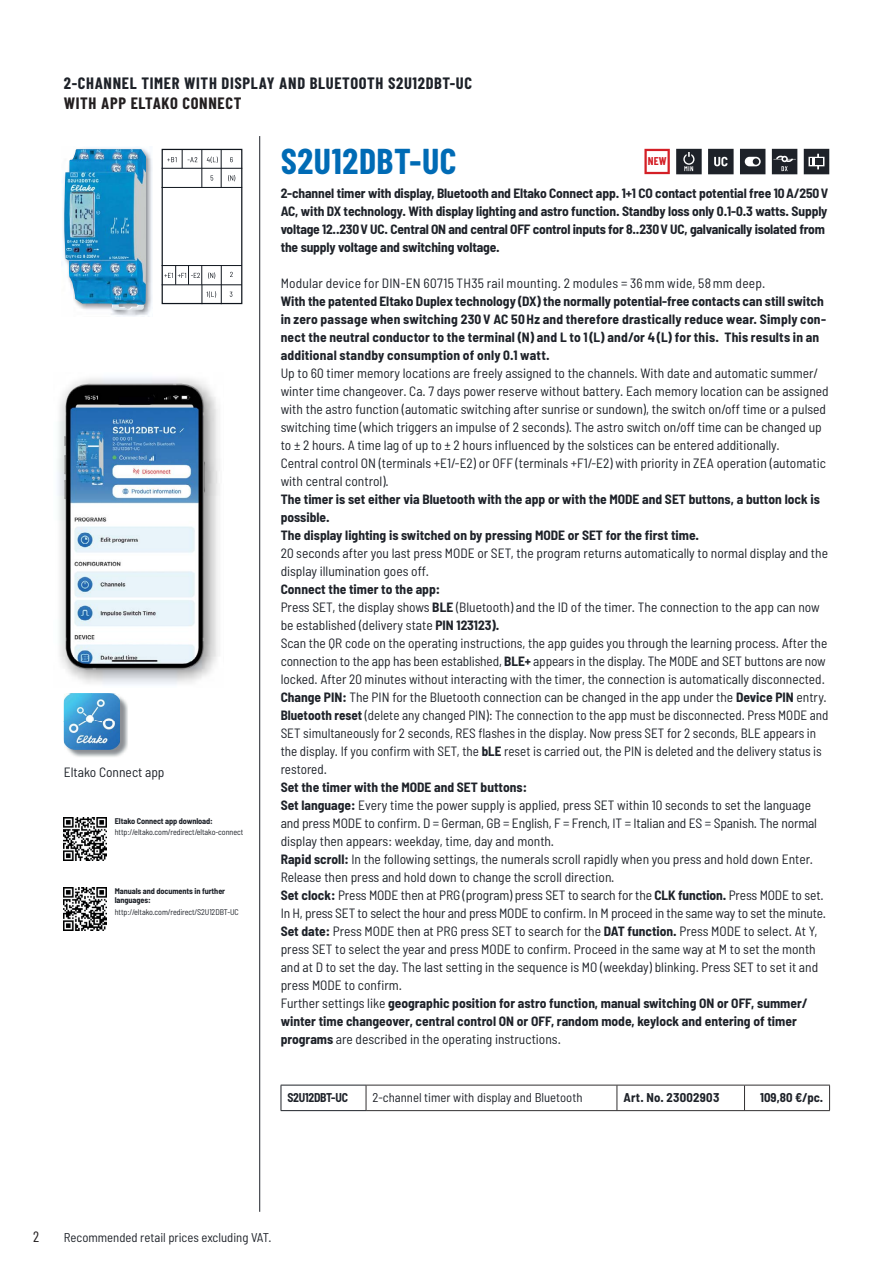
<style>
.page{position:relative;width:893px;height:1263px;background:#fff}
.page>*{position:absolute;margin:0;border:0;box-sizing:border-box;transform-origin:0 0}
.t1{font:700 36px "Barlow Condensed";letter-spacing:.02em;color:#006bb5}
.t2{font:700 16.5px "Barlow Condensed";letter-spacing:.04em;color:#1e2229}
.t3{font:700 16.5px "Barlow Condensed";letter-spacing:.04em;color:#231f20}
.t4{font:15px "Barlow Condensed";color:#231f20}
.t5{font:semi-condensed 13.5px/18px "Barlow";color:#1e2229}
.t6{font:700 semi-condensed 13.5px/18px "Barlow";color:#1e2229}
.t7{font:semi-condensed 12.75px "Barlow";color:#1e2229}
.t8{font:700 semi-condensed 12.75px "Barlow";letter-spacing:.02em;color:#1e2229}
.t9{font:700 semi-condensed 12.75px "Barlow";letter-spacing:-.02em;color:#1e2229;scale:.92 1}
.t10{font:700 semi-condensed 12.75px "Barlow";color:#1e2229}
.t11{font:700 11.25px "Barlow Condensed";color:#d41f26}
.t12{font:semi-condensed 8.25px "Barlow";letter-spacing:-.01em;color:#1e2229}
.t13{font:700 semi-condensed 8.25px/9.8px "Barlow";letter-spacing:-.01em;color:#1e2229}
.s1{font-weight:700}
</style>
<div class="page">
<svg style="left:644px;top:149px;width:26px;height:25px"></svg>
<svg style="left:772px;top:149px;width:25px;height:25px"></svg>
<svg style="left:708px;top:149px;width:25px;height:25px"></svg>
<svg style="left:740px;top:149px;width:25px;height:25px"></svg>
<div style="left:753px;top:158px;width:6px;height:7px;background:#1e2229;border-radius:50%"></div>
<svg style="left:676px;top:149px;width:26px;height:25px"></svg>
<svg style="left:804px;top:149px;width:25px;height:25px"></svg>
<hr style="left:281px;top:1085px;width:85px;height:1px;background:#1e2229">
<svg style="left:281px;top:1085px;width:1px;height:25px"></svg>
<hr style="left:281px;top:1110px;width:85px;height:1px;background:#1e2229">
<hr style="left:744px;top:1085px;width:86px;height:1px;background:#323031">
<svg style="left:829px;top:1085px;width:1px;height:25px"></svg>
<hr style="left:366px;top:1110px;width:464px;height:1px;background:#323031">
<hr style="left:366px;top:1085px;width:251px;height:1px;background:#323031">
<svg style="left:366px;top:1085px;width:1px;height:25px"></svg>
<hr style="left:617px;top:1085px;width:127px;height:1px;background:#323031">
<svg style="left:617px;top:1085px;width:1px;height:25px"></svg>
<svg style="left:744px;top:1085px;width:1px;height:25px"></svg>
<img style="left:64px;top:888px;width:42px;height:42px">
<img style="left:64px;top:383px;width:141px;height:287px">
<img style="left:64px;top:818px;width:42px;height:42px">
<img style="left:67px;top:697px;width:61px;height:60px">
<img style="left:64px;top:693px;width:28px;height:56px">
<img style="left:92px;top:693px;width:24px;height:1px">
<svg style="left:64px;top:721px;width:1px;height:28px"></svg>
<img style="left:65px;top:694px;width:55px;height:28px">
<img style="left:92px;top:722px;width:28px;height:27px">
<div style="left:162px;top:149px;width:80px;height:155px;border:1px solid #0f151d"></div>
<hr style="left:162px;top:187px;width:80px;height:1px;background:#0f151d">
<hr style="left:162px;top:265px;width:80px;height:1px;background:#0f151d">
<hr style="left:221px;top:149px;width:1px;height:38px;background:#0f151d">
<hr style="left:221px;top:265px;width:1px;height:39px;background:#0f151d">
<hr style="left:162px;top:168px;width:80px;height:1px;background:#0f151d">
<hr style="left:162px;top:285px;width:80px;height:1px;background:#0f151d">
<svg style="left:167px;top:157px;width:9px;height:5px"></svg>
<svg style="left:230px;top:157px;width:3px;height:5px"></svg>
<svg style="left:230px;top:272px;width:3px;height:5px"></svg>
<svg style="left:182px;top:149px;width:36px;height:39px"></svg>
<svg style="left:228px;top:175px;width:7px;height:6px"></svg>
<svg style="left:164px;top:266px;width:52px;height:38px"></svg>
<img style="left:63px;top:148px;width:89px;height:169px">
<img style="left:64px;top:149px;width:82px;height:161px">
<hr style="left:259px;top:136px;width:1px;height:1076px;background:#1e2229">
<p class="t2" style="left:64px;top:74px;width:410px">2-CHANNEL TIMER WITH DISPLAY AND BLUETOOTH S2U12DBT-UC</p>
<p class="t3" style="left:64px;top:94px;width:179px">WITH APP ELTAKO CONNECT</p>
<h1 class="t1" style="left:281px;top:141px;width:177px">S2U12DBT-UC</h1>
<p class="t6" style="left:281px;top:186px;width:549px">2-channel timer with display, Bluetooth and Eltako Connect app. 1+1 CO contact potential free 10 A/250 V AC, with DX technology. With display lighting and astro function. Standby loss only 0.1-0.3 watts. Supply voltage 12..230 V UC. Central ON and central OFF control inputs for 8..230 V UC, galvanically isolated from the supply voltage and switching voltage.</p>
<p class="t5" style="left:281px;top:276px;width:486px">Modular device for DIN-EN 60715 TH35 rail mounting. 2 modules = 36 mm wide, 58 mm deep.</p>
<p class="t6" style="left:281px;top:294px;width:547px">With the patented Eltako Duplex technology (DX) the normally potential-free contacts can still switch in zero passage when switching 230 V AC 50 Hz and therefore drastically reduce wear. Simply con&shy;nect the neutral conductor to the terminal (N) and L to 1 (L) and/or 4 (L) for this. This results in an additional standby consumption of only 0.1 watt.</p>
<p class="t5" style="left:281px;top:366px;width:549px">Up to 60 timer memory locations are freely assigned to the channels. With date and automatic summer/ winter time changeover. Ca. 7 days power reserve without battery. Each memory location can be assigned with the astro function (automatic switching after sunrise or sundown), the switch on/off time or a pulsed switching time (which triggers an impulse of 2 seconds). The astro switch on/off time can be changed up to ± 2 hours. A time lag of up to ± 2 hours influenced by the solstices can be entered additionally.<br>Central control ON (terminals +E1/-E2) or OFF (terminals +F1/-E2) with priority in ZEA operation (automatic with central control).</p>
<p class="t6" style="left:281px;top:492px;width:541px">The timer is set either via Bluetooth with the app or with the MODE and SET buttons, a button lock is possible.<br>The display lighting is switched on by pressing MODE or SET for the first time.</p>
<p class="t5" style="left:281px;top:546px;width:549px">20 seconds after you last press MODE or SET, the program returns automatically to normal display and the display illumination goes off.</p>
<p class="t5" style="left:281px;top:582px;width:549px"><span class="s1">Connect the timer to the app:<br></span>Press SET, the display shows <span class="s1">BLE</span> (Bluetooth) and the ID of the timer. The connection to the app can now be established (delivery state <span class="s1">PIN 123123).<br></span>Scan the QR code on the operating instructions, the app guides you through the learning process. After the connection to the app has been established, <span class="s1">BLE+</span> appears in the display. The MODE and SET buttons are now locked. After 20 minutes without interacting with the timer, the connection is automatically disconnected.<br><span class="s1">Change PIN:</span> The PIN for the Bluetooth connection can be changed in the app under the <span class="s1">Device PIN</span> entry.<br><span class="s1">Bluetooth reset</span> (delete any changed PIN): The connection to the app must be disconnected. Press MODE and SET simultaneously for 2 seconds, RES flashes in the display. Now press SET for 2 seconds, BLE appears in the display. If you confirm with SET, the <span class="s1">bLE</span> reset is carried out, the PIN is deleted and the delivery status is restored.</p>
<p class="t5" style="left:281px;top:780px;width:547px"><span class="s1">Set the timer with the MODE and SET buttons:<br>Set language:</span> Every time the power supply is applied, press SET within 10 seconds to set the language and press MODE to confirm. D = German, GB = English, F = French, IT = Italian and ES = Spanish. The normal display then appears: weekday, time, day and month.<br><span class="s1">Rapid scroll:</span> In the following settings, the numerals scroll rapidly when you press and hold down Enter.<br>Release then press and hold down to change the scroll direction.<br><span class="s1">Set clock:</span> Press MODE then at PRG (program) press SET to search for the <span class="s1">CLK function.</span> Press MODE to set.<br>In H, press SET to select the hour and press MODE to confirm. In M proceed in the same way to set the minute.<br><span class="s1">Set date:</span> Press MODE then at PRG press SET to search for the <span class="s1">DAT function.</span> Press MODE to select. At Y, press SET to select the year and press MODE to confirm. Proceed in the same way at M to set the month and at D to set the day. The last setting in the sequence is MO (weekday) blinking. Press SET to set it and press MODE to confirm.<br>Further settings like <span class="s1">geographic position for astro function, manual switching ON or OFF, summer/ winter time changeover, central control ON or OFF, random mode, keylock and entering of timer programs</span> are described in the operating instructions.</p>
<p class="t11" style="left:648px;top:155px;width:20px">NEW</p>
<p class="t5" style="left:64px;top:765px;width:102px">Eltako Connect app</p>
<p class="t13" style="left:115px;top:817px;width:100px">Eltako Connect app download:</p>
<p class="t12" style="left:115px;top:829px;width:130px">http://eltako.com/redirect/eltako-connect</p>
<p class="t13" style="left:115px;top:887px;width:112px">Manuals and documents in further languages:</p>
<p class="t12" style="left:115px;top:909px;width:125px">http://eltako.com/redirect/S2U12DBT-UC</p>
<p class="t9" style="left:287px;top:1093px;width:67px">S2U12DBT-UC</p>
<p class="t7" style="left:372px;top:1093px;width:212px">2-channel timer with display and Bluetooth</p>
<p class="t8" style="left:623px;top:1093px;width:98px">Art. No. 23002903</p>
<p class="t10" style="left:760px;top:1093px;width:64px">109,80 €/pc.</p>
<p class="t4" style="left:33px;top:1228px;width:8px">2</p>
<p class="t7" style="left:64px;top:1233px;width:209px">Recommended retail prices excluding VAT.</p>
</div>
